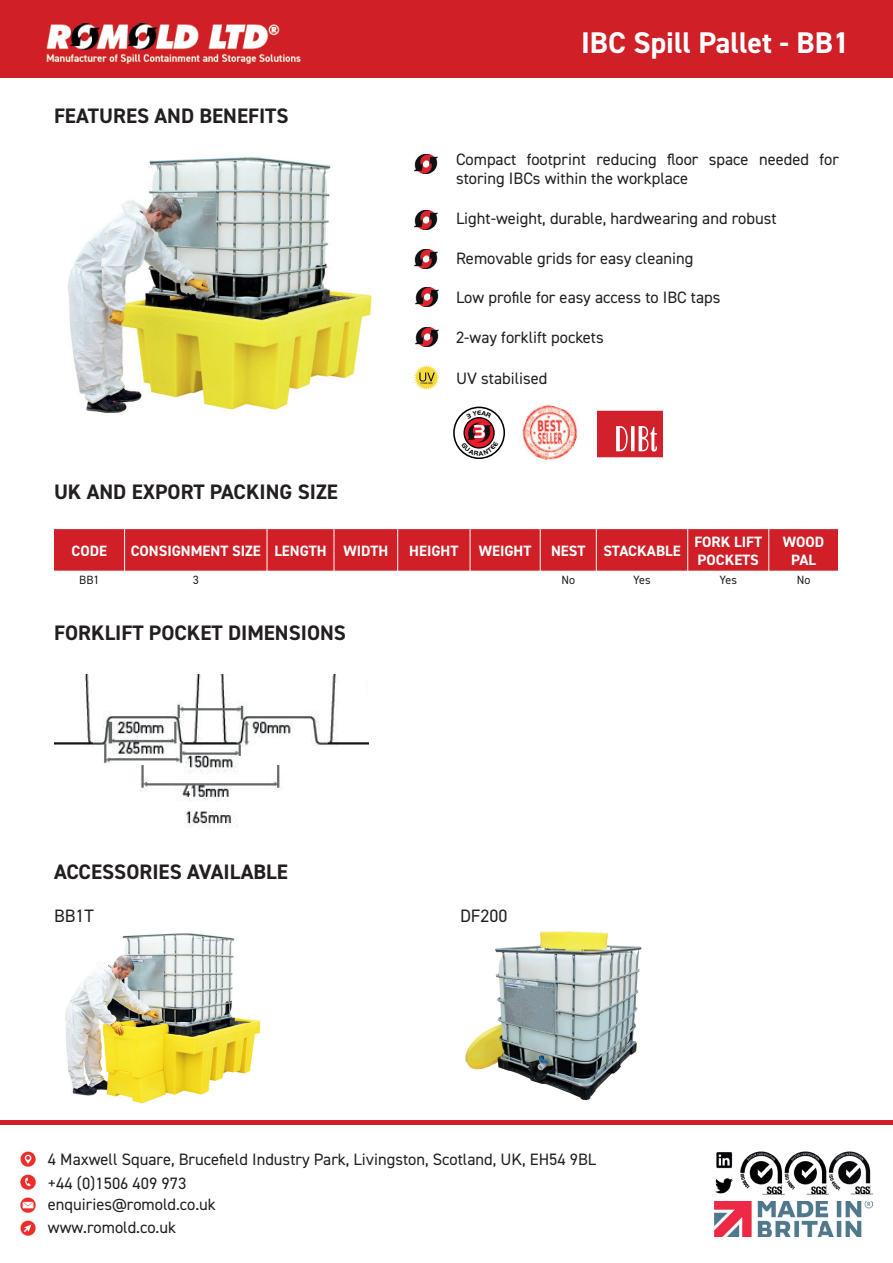
<style>
.page{position:relative;width:893px;height:1263px;background:#fff}
.page>*{position:absolute;margin:0;border:0;box-sizing:border-box;transform-origin:0 0}
.t1{font:700 30px "DIN2014";color:#fff}
.t2{font:700 21px "DIN2014";color:#231f20}
.t3{font:18px "DIN2014";color:#231f20}
.t4{font:16.5px/19.8px "DIN2014";color:#231f20}
.t5{font:700 15px/18px "DIN2014";color:#fff}
.t6{font:12px "DIN2014";letter-spacing:.01em;color:#231f20}
.t7{font:700 6.75px "Handel Got D";color:#000001}
</style>
<div class="page">
<div style="left:0;top:1120px;width:893px;height:5px;background:#d01f26"></div>
<img style="left:522px;top:405px;width:56px;height:56px">
<img style="left:415px;top:154px;width:22px;height:19px">
<img style="left:415px;top:210px;width:22px;height:19px">
<img style="left:415px;top:250px;width:22px;height:19px">
<img style="left:414px;top:365px;width:25px;height:25px">
<img style="left:68px;top:156px;width:304px;height:257px">
<img style="left:54px;top:675px;width:315px;height:154px">
<img style="left:416px;top:288px;width:22px;height:19px">
<img style="left:65px;top:933px;width:196px;height:171px">
<svg style="left:597px;top:411px;width:66px;height:46px"></svg>
<img style="left:416px;top:327px;width:22px;height:20px">
<img style="left:465px;top:931px;width:177px;height:170px">
<div style="left:0;top:0;width:893px;height:77px;background:#d01f26"></div>
<img style="left:46px;top:24px;width:255px;height:39px">
<img style="left:715px;top:1201px;width:158px;height:36px">
<img style="left:740px;top:1152px;width:133px;height:42px">
<img style="left:20px;top:1174px;width:16px;height:16px">
<img style="left:20px;top:1197px;width:16px;height:16px">
<img style="left:20px;top:1151px;width:16px;height:16px">
<img style="left:20px;top:1220px;width:16px;height:16px">
<img style="left:715px;top:1178px;width:17px;height:16px">
<img style="left:716px;top:1152px;width:16px;height:17px">
<div style="left:54px;top:529px;width:785px;height:42px;background:#d01f26"></div>
<hr style="left:397px;top:529px;width:1px;height:42px;background:#fff">
<hr style="left:267px;top:529px;width:1px;height:42px;background:#fff">
<svg style="left:453px;top:406px;width:52px;height:53px"></svg>
<p class="t2" style="left:54px;top:102px;width:236px">FEATURES AND BENEFITS</p>
<p class="t2" style="left:54px;top:478px;width:285px">UK AND EXPORT PACKING SIZE</p>
<h1 class="t1" style="left:581px;top:23px;width:270px">IBC Spill Pallet - BB1</h1>
<p class="t4" style="left:456px;top:149px;width:384px">Compact footprint reducing floor space needed for storing IBCs within the workplace</p>
<p class="t4" style="left:456px;top:208px;width:322px">Light-weight, durable, hardwearing and robust</p>
<p class="t4" style="left:456px;top:248px;width:239px">Removable grids for easy cleaning</p>
<p class="t4" style="left:456px;top:287px;width:266px">Low profile for easy access to IBC taps</p>
<p class="t4" style="left:456px;top:327px;width:149px">2-way forklift pockets</p>
<p class="t4" style="left:456px;top:368px;width:93px">UV stabilised</p>
<p class="t7" style="left:477px;top:409px;width:6px">E</p>
<p class="t5" style="left:72px;top:541px;width:37px">CODE</p>
<p class="t5" style="left:131px;top:541px;width:259px">CONSIGNMENT SIZE LENGTH WIDTH</p>
<p class="t5" style="left:409px;top:541px;width:51px">HEIGHT</p>
<p class="t5" style="left:479px;top:541px;width:54px">WEIGHT</p>
<p class="t5" style="left:551px;top:541px;width:131px">NEST STACKABLE</p>
<p class="t5" style="left:694px;top:532px;width:69px">FORK LIFT<br>POCKETS</p>
<p class="t5" style="left:783px;top:532px;width:43px;text-align:center">WOOD<br>PAL</p>
<p class="t6" style="left:79px;top:572px;width:22px">BB1</p>
<p class="t6" style="left:193px;top:572px;width:7px">3</p>
<p class="t6" style="left:561px;top:572px;width:15px">No</p>
<p class="t6" style="left:633px;top:572px;width:19px">Yes</p>
<p class="t6" style="left:719px;top:572px;width:19px">Yes</p>
<p class="t6" style="left:797px;top:572px;width:15px">No</p>
<p class="t2" style="left:54px;top:618px;width:293px">FORKLIFT POCKET DIMENSIONS</p>
<p class="t2" style="left:54px;top:858px;width:235px">ACCESSORIES AVAILABLE</p>
<p class="t3" style="left:54px;top:905px;width:41px">BB1T</p>
<p class="t3" style="left:460px;top:905px;width:49px">DF200</p>
<p class="t4" style="left:48px;top:1146px;width:550px;line-height:24.3px">4 Maxwell Square, Brucefield Industry Park, Livingston, Scotland, UK, EH54 9BL +44 (0)1506 409 973</p>
<p class="t4" style="left:48px;top:1193px;width:170px;line-height:22.8px">enquiries@romold.co.uk www.romold.co.uk</p>
</div>
